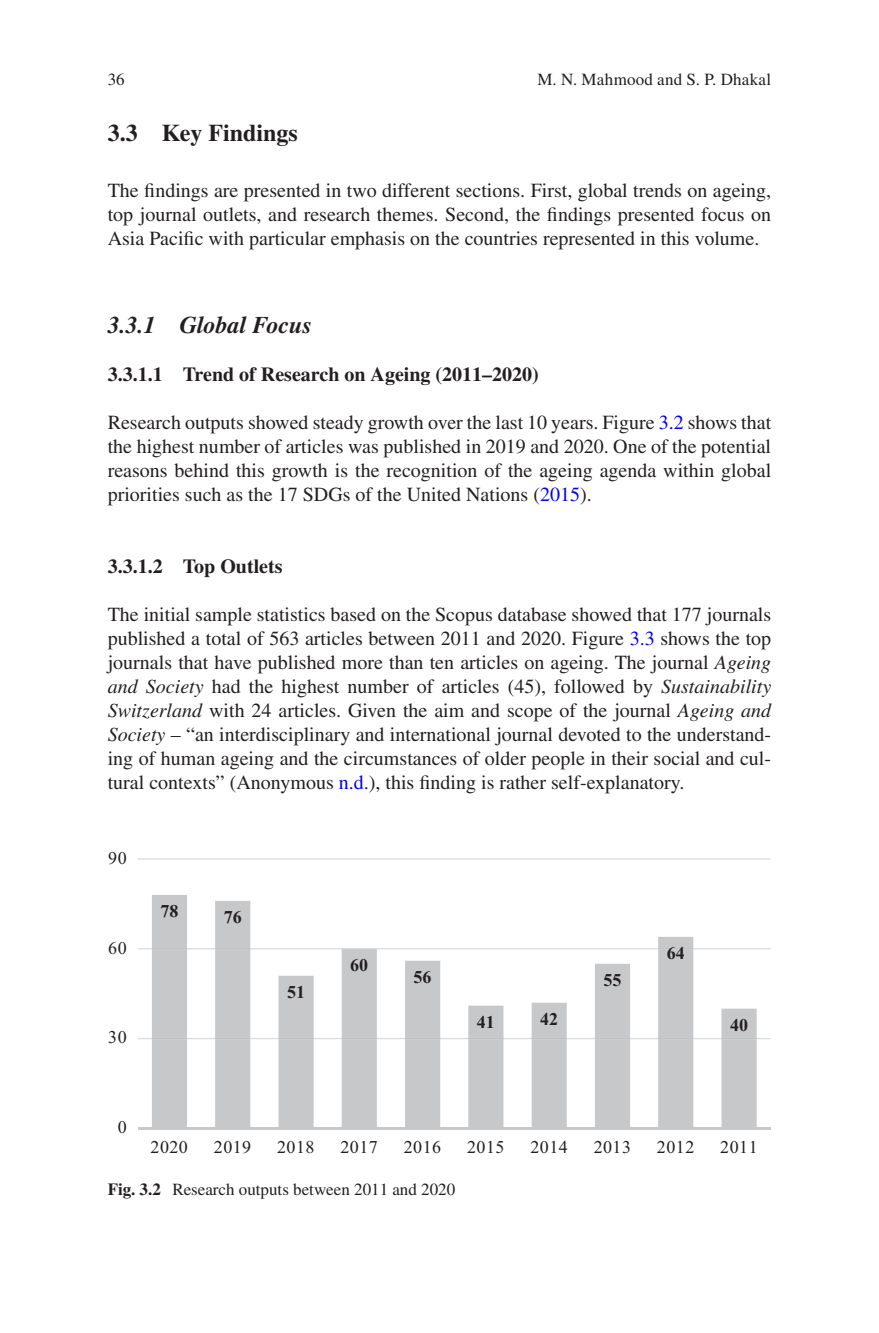
<style>
.page{position:relative;width:879px;height:1333px;background:#fff}
.page>*{position:absolute;margin:0;border:0;box-sizing:border-box;transform-origin:0 0}
.t1{font:italic 700 24px "Times LT Std";color:#231f20}
.t2{font:700 24px "Times LT Std";color:#231f20}
.t3{font:20px/24px "Times LT Std";color:#231f20;text-align:justify}
.t4{font:700 20px "Times LT Std";color:#231f20}
.t5{font:18px "Times New Roman PSMT2";letter-spacing:.025em;color:#231f20}
.t6{font:700 18px "Times New Roman";color:#231f20}
.t7{font:17px "Times LT Std";color:#231f20}
.t8{font:17px "Times LT Std Roman 2";letter-spacing:.015em;color:#231f20}
.s1{color:#0000fa}
.s2{font-style:italic}
.s3{font-weight:700}
</style>
<div class="page">
<hr style="left:138px;top:858px;width:632px;height:1px;background:#dcdddf">
<hr style="left:138px;top:948px;width:632px;height:1px;background:#dcdddf">
<hr style="left:138px;top:1037px;width:632px;height:2px;background:#dcdddf">
<svg style="left:152px;top:895px;width:604px;height:232px"></svg>
<hr style="left:721px;top:1037px;width:35px;height:2px;background:#bebfc1">
<hr style="left:658px;top:1037px;width:35px;height:2px;background:#bebfc1">
<hr style="left:595px;top:1037px;width:35px;height:2px;background:#bebfc1">
<hr style="left:532px;top:1037px;width:35px;height:2px;background:#bebfc1">
<hr style="left:468px;top:1037px;width:35px;height:2px;background:#bebfc1">
<hr style="left:405px;top:1037px;width:35px;height:2px;background:#bebfc1">
<hr style="left:342px;top:1037px;width:35px;height:2px;background:#bebfc1">
<hr style="left:278px;top:1037px;width:36px;height:2px;background:#bebfc1">
<hr style="left:215px;top:1037px;width:35px;height:2px;background:#bebfc1">
<hr style="left:152px;top:1037px;width:35px;height:2px;background:#bebfc1">
<hr style="left:658px;top:948px;width:35px;height:1px;background:#bebfc1">
<hr style="left:342px;top:948px;width:35px;height:1px;background:#bebfc1">
<hr style="left:215px;top:948px;width:35px;height:1px;background:#bebfc1">
<hr style="left:152px;top:948px;width:35px;height:1px;background:#bebfc1">
<hr style="left:138px;top:1127px;width:632px;height:2px;background:#c7c8ca">
<p class="t7" style="left:108px;top:70px;width:18px">36</p>
<p class="t2" style="left:108px;top:118px;width:192px">3.3 Key Findings</p>
<p class="t3" style="left:108px;top:178px;width:665px">The findings are presented in two different sections. First, global trends on ageing, top journal outlets, and research themes. Second, the findings presented focus on Asia Pacific with particular emphasis on the countries represented in this volume.</p>
<p class="t8" style="left:537px;top:70px;width:235px">M. N. Mahmood and S. P. Dhakal</p>
<p class="t1" style="left:108px;top:311px;width:206px">3.3.1 Global Focus</p>
<p class="t4" style="left:108px;top:362px;width:433px">3.3.1.1 Trend of Research on Ageing (2011–2020)</p>
<p class="t3" style="left:108px;top:410px;width:665px">Research outputs showed steady growth over the last 10 years. Figure <span class="s1">3.2</span> shows that the highest number of articles was published in 2019 and 2020. One of the potential reasons behind this growth is the recognition of the ageing agenda within global priorities such as the 17 SDGs of the United Nations (<span class="s1">2015</span>).</p>
<p class="t4" style="left:108px;top:554px;width:176px">3.3.1.2 Top Outlets</p>
<p class="t3" style="left:108px;top:602px;width:665px">The initial sample statistics based on the Scopus database showed that 177 journals published a total of 563 articles between 2011 and 2020. Figure <span class="s1">3.3</span> shows the top journals that have published more than ten articles on ageing. The journal <span class="s2">Ageing and Society</span> had the highest number of articles (45), followed by <span class="s2">Sustainability Switzerland</span> with 24 articles. Given the aim and scope of the journal <span class="s2">Ageing and Society</span> – “an interdisciplinary and international journal devoted to the understand&shy;ing of human ageing and the circumstances of older people in their social and cul&shy;tural contexts” (Anonymous <span class="s1">n.d.</span>), this finding is rather self-explanatory.</p>
<p class="t5" style="left:108px;top:845px;width:20px">90</p>
<p class="t5" style="left:108px;top:935px;width:20px">60</p>
<p class="t5" style="left:108px;top:1025px;width:20px">30</p>
<p class="t5" style="left:118px;top:1114px;width:10px">0</p>
<p class="t6" style="left:160px;top:898px;width:19px">78</p>
<p class="t6" style="left:224px;top:904px;width:19px">76</p>
<p class="t6" style="left:287px;top:979px;width:19px">51</p>
<p class="t6" style="left:350px;top:952px;width:19px">60</p>
<p class="t6" style="left:414px;top:964px;width:19px">56</p>
<p class="t6" style="left:477px;top:1009px;width:19px">41</p>
<p class="t6" style="left:540px;top:1006px;width:19px">42</p>
<p class="t6" style="left:603px;top:967px;width:19px">55</p>
<p class="t6" style="left:667px;top:940px;width:19px">64</p>
<p class="t6" style="left:730px;top:1012px;width:19px">40</p>
<p class="t5" style="left:151px;top:1135px;width:39px">2020</p>
<p class="t5" style="left:214px;top:1135px;width:39px">2019</p>
<p class="t5" style="left:277px;top:1135px;width:39px">2018</p>
<p class="t5" style="left:340px;top:1135px;width:39px">2017</p>
<p class="t5" style="left:404px;top:1135px;width:39px">2016</p>
<p class="t5" style="left:467px;top:1135px;width:39px">2015</p>
<p class="t5" style="left:530px;top:1135px;width:39px">2014</p>
<p class="t5" style="left:593px;top:1135px;width:39px">2013</p>
<p class="t5" style="left:657px;top:1135px;width:39px">2012</p>
<p class="t5" style="left:720px;top:1135px;width:39px">2011</p>
<p class="t7" style="left:108px;top:1179px;width:349px"><span class="s3">Fig. 3.2</span> Research outputs between 2011 and 2020</p>
</div>
